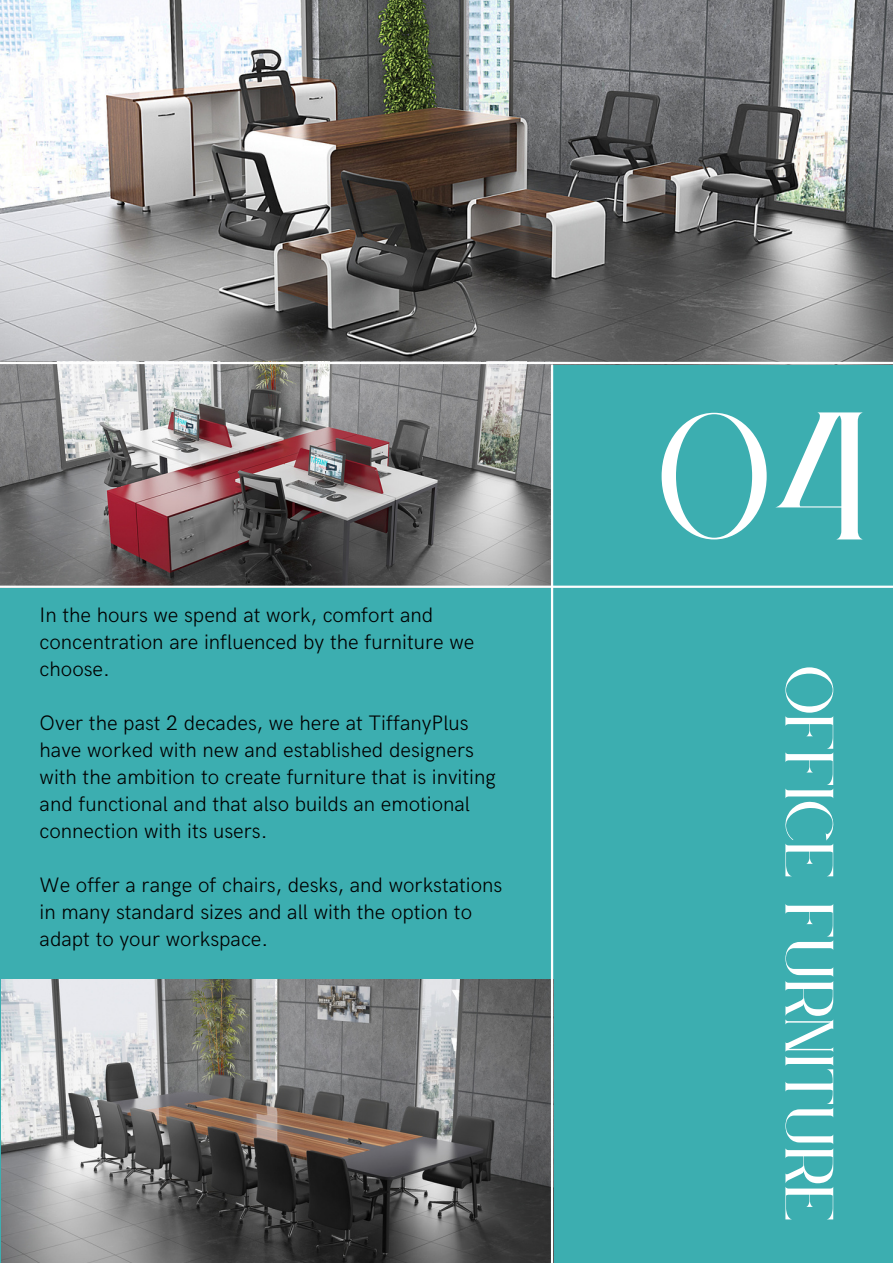
<style>
.page{position:relative;width:893px;height:1264px;background:#fff}
.page>*{position:absolute;margin:0;border:0;box-sizing:border-box;transform-origin:0 0}
.t1{font:159.45px "Le Jour Serif";color:#fff}
.t2{font:60px "Le Jour Serif";color:#fff}
.t3{font:300 21px/27px "HK Grotesk";color:#000}
</style>
<div class="page">
<div style="left:0;top:0;width:892px;height:1262px;background:#3caeb0"></div>
<img style="left:0;top:0;width:892px;height:362px">
<img style="left:0;top:364px;width:552px;height:221px">
<img style="left:1px;top:979px;width:550px;height:283px">
<hr style="left:551px;top:365px;width:2px;height:897px;background:#fefefe">
<hr style="left:0;top:362px;width:892px;height:2px;background:#fefefe">
<hr style="left:0;top:585px;width:892px;height:3px;background:#fefefe">
<p class="t3" style="left:40px;top:602px;width:436px">In the hours we spend at work, comfort and concentration are influenced by the furniture we choose.</p>
<p class="t3" style="left:40px;top:710px;width:457px">Over the past 2 decades, we here at TiffanyPlus have worked with new and established designers with the ambition to create furniture that is inviting and functional and that also builds an emotional connection with its users.</p>
<p class="t3" style="left:40px;top:872px;width:464px">We offer a range of chairs, desks, and workstations in many standard sizes and all with the option to adapt to your workspace.</p>
<h1 class="t1" style="left:662px;top:391px;width:211px">04</h1>
<h2 class="t2" style="left:841px;top:667px;width:556px;rotate:90deg">OFFICE FURNITURE</h2>
</div>
